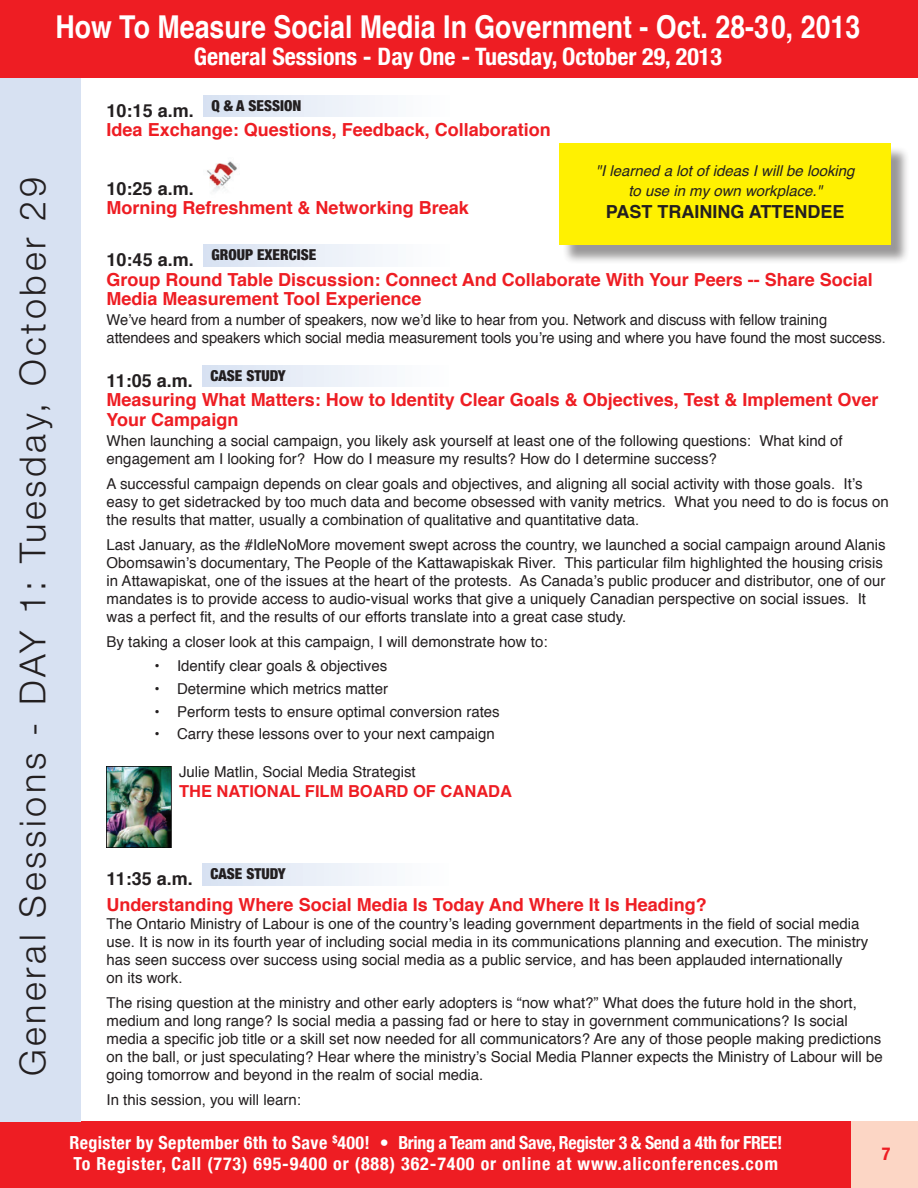
<style>
.page{position:relative;width:918px;height:1188px;background:#fff}
.page>*{position:absolute;margin:0;border:0;box-sizing:border-box;transform-origin:0 0}
.t1{font:300 36px "Helvetica Neue";letter-spacing:.1em;color:#231f20}
.t2{font:700 31.5px "Helvetica";color:#fff;scale:.85 1}
.t3{font:700 condensed 24px "Helvetica Neue";color:#fff}
.t4{font:700 18px/19.5px "Helvetica";color:#ee1d23}
.t5{font:700 condensed 18px/21.6px "Helvetica Neue";letter-spacing:.02em;color:#fff}
.t6{font:700 18px "Helvetica";color:#231f20}
.t7{font:700 condensed 18px "Helvetica Neue";color:#ee1d23}
.t8{font:700 16.5px "Helvetica";color:#ee1d23}
.t9{font:15px/18px "Helvetica";color:#231f20}
.t10{font:italic 15px/19.5px "Helvetica";color:#231f20;text-align:center}
.t11{font:900 condensed 15px "Helvetica Neue";color:#231f20}
.s1{font-family:"Helvetica";font-weight:700;font-stretch:normal;font-size:18px}
.s2{color:#231f20}
</style>
<div class="page">
<div style="left:0;top:1122px;width:852px;height:66px;background:#ee1d23"></div>
<div style="left:852px;top:1122px;width:66px;height:66px;background:#fcd6c5"></div>
<div style="left:0;top:77px;width:81px;height:1045px;background:#d7e1f2"></div>
<div style="left:0;top:0;width:918px;height:78px;background:#ee1d23"></div>
<div style="left:204px;top:95px;width:255px;height:22px;background:linear-gradient(to right,#d8e2f2,#fff)"></div>
<img style="left:207px;top:161px;width:31px;height:31px">
<div style="left:204px;top:244px;width:255px;height:22px;background:linear-gradient(to right,#d8e2f2,#fff)"></div>
<div style="left:203px;top:365px;width:255px;height:22px;background:linear-gradient(to right,#d8e2f2,#fff)"></div>
<img style="left:107px;top:766px;width:65px;height:82px">
<div style="left:203px;top:863px;width:255px;height:22px;background:linear-gradient(to right,#d8e2f2,#fff)"></div>
<div style="left:562px;top:146px;width:348px;height:118px;background:#231f20;opacity:.46"></div>
<div style="left:560px;top:143px;width:331px;height:102px;background:#fff101"></div>
<h2 class="t2" style="left:55px;top:1px;width:949px">How To Measure Social Media In Government - Oct. 28-30, 2013</h2>
<h3 class="t3" style="left:194px;top:42px;width:530px">General Sessions - Day One - Tuesday, October 29, 2013</h3>
<h1 class="t1" style="left:11px;top:1076px;width:901px;rotate:-90deg">General Sessions - DAY 1: Tuesday, October 29</h1>
<p class="t11" style="left:107px;top:97px;width:196px"><span class="s1">10:15 a.m.</span> Q &amp; A SESSION</p>
<p class="t4" style="left:107px;top:120px;width:446px">Idea Exchange: Questions, Feedback, Collaboration</p>
<p class="t10" style="left:596px;top:162px;width:260px">"I learned a lot of ideas I will be looking to use in my own workplace."</p>
<p class="t6" style="left:606px;top:197px;width:240px">PAST TRAINING ATTENDEE</p>
<p class="t6" style="left:107px;top:174px;width:89px">10:25 a.m.</p>
<p class="t4" style="left:107px;top:198px;width:364px">Morning Refreshment &amp; Networking Break</p>
<p class="t11" style="left:107px;top:246px;width:211px"><span class="s1">10:45 a.m.</span> GROUP EXERCISE</p>
<p class="t4" style="left:107px;top:270px;width:768px">Group Round Table Discussion: Connect And Collaborate With Your Peers -- Share Social<br>Media Measurement Tool Experience</p>
<p class="t9" style="left:107px;top:312px;width:781px">We’ve heard from a number of speakers, now we’d like to hear from you. Network and discuss with fellow training attendees and speakers which social media measurement tools you’re using and where you have found the most success.</p>
<p class="t4" style="left:107px;top:371px;width:773px"><span class="s2">11:05 a.m.</span> <sup>CASE</sup> <sup>STUDY<br></sup>Measuring What Matters: How to Identity Clear Goals &amp; Objectives, Test &amp; Implement Over<br>Your Campaign</p>
<p class="t9" style="left:107px;top:433px;width:738px">When launching a social campaign, you likely ask yourself at least one of the following questions: What kind of engagement am I looking for? How do I measure my results? How do I determine success?</p>
<p class="t9" style="left:107px;top:475px;width:784px">A successful campaign depends on clear goals and objectives, and aligning all social activity with those goals. It’s easy to get sidetracked by too much data and become obsessed with vanity metrics. What you need to do is focus on the results that matter, usually a combination of qualitative and quantitative data.</p>
<p class="t9" style="left:107px;top:536px;width:781px">Last January, as the #IdleNoMore movement swept across the country, we launched a social campaign around Alanis Obomsawin’s documentary, The People of the Kattawapiskak River. This particular film highlighted the housing crisis in Attawapiskat, one of the issues at the heart of the protests. As Canada’s public producer and distributor, one of our mandates is to provide access to audio-visual works that give a uniquely Canadian perspective on social issues. It was a perfect fit, and the results of our efforts translate into a great case study.</p>
<p class="t9" style="left:107px;top:633px;width:443px">By taking a closer look at this campaign, I will demonstrate how to:</p>
<p class="t9" style="left:155px;top:658px;width:234px">• Identify clear goals &amp; objectives</p>
<p class="t9" style="left:155px;top:680px;width:235px">• Determine which metrics matter</p>
<p class="t9" style="left:155px;top:703px;width:347px">• Perform tests to ensure optimal conversion rates</p>
<p class="t9" style="left:155px;top:725px;width:342px">• Carry these lessons over to your next campaign</p>
<p class="t9" style="left:179px;top:764px;width:238px">Julie Matlin, Social Media Strategist</p>
<p class="t8" style="left:179px;top:778px;width:335px">THE NATIONAL FILM BOARD OF CANADA</p>
<p class="t4" style="left:107px;top:866px;width:602px;line-height:25.5px"><span class="s2">11:35 a.m.</span> <sup>CASE</sup> <sup>STUDY<br></sup>Understanding Where Social Media Is Today And Where It Is Heading?</p>
<p class="t9" style="left:107px;top:916px;width:763px">The Ontario Ministry of Labour is one of the country’s leading government departments in the field of social media use. It is now in its fourth year of including social media in its communications planning and execution. The ministry has seen success over success using social media as a public service, and has been applauded internationally<br>on its work.</p>
<p class="t9" style="left:107px;top:994px;width:778px">The rising question at the ministry and other early adopters is “now what?” What does the future hold in the short, medium and long range? Is social media a passing fad or here to stay in government communications? Is social media a specific job title or a skill set now needed for all communicators? Are any of those people making predictions on the ball, or just speculating? Hear where the ministry’s Social Media Planner expects the Ministry of Labour will be going tomorrow and beyond in the realm of social media.</p>
<p class="t9" style="left:107px;top:1091px;width:196px">In this session, you will learn:</p>
<p class="t5" style="left:69px;top:1131px;width:714px">Register by September 6th to Save <sup>$</sup>400! • Bring a Team and Save, Register 3 &amp; Send a 4th for FREE!<br>To Register, Call (773) 695-9400 or (888) 362-7400 or online at www.aliconferences.com</p>
<p class="t7" style="left:882px;top:1142px;width:10px">7</p>
</div>
